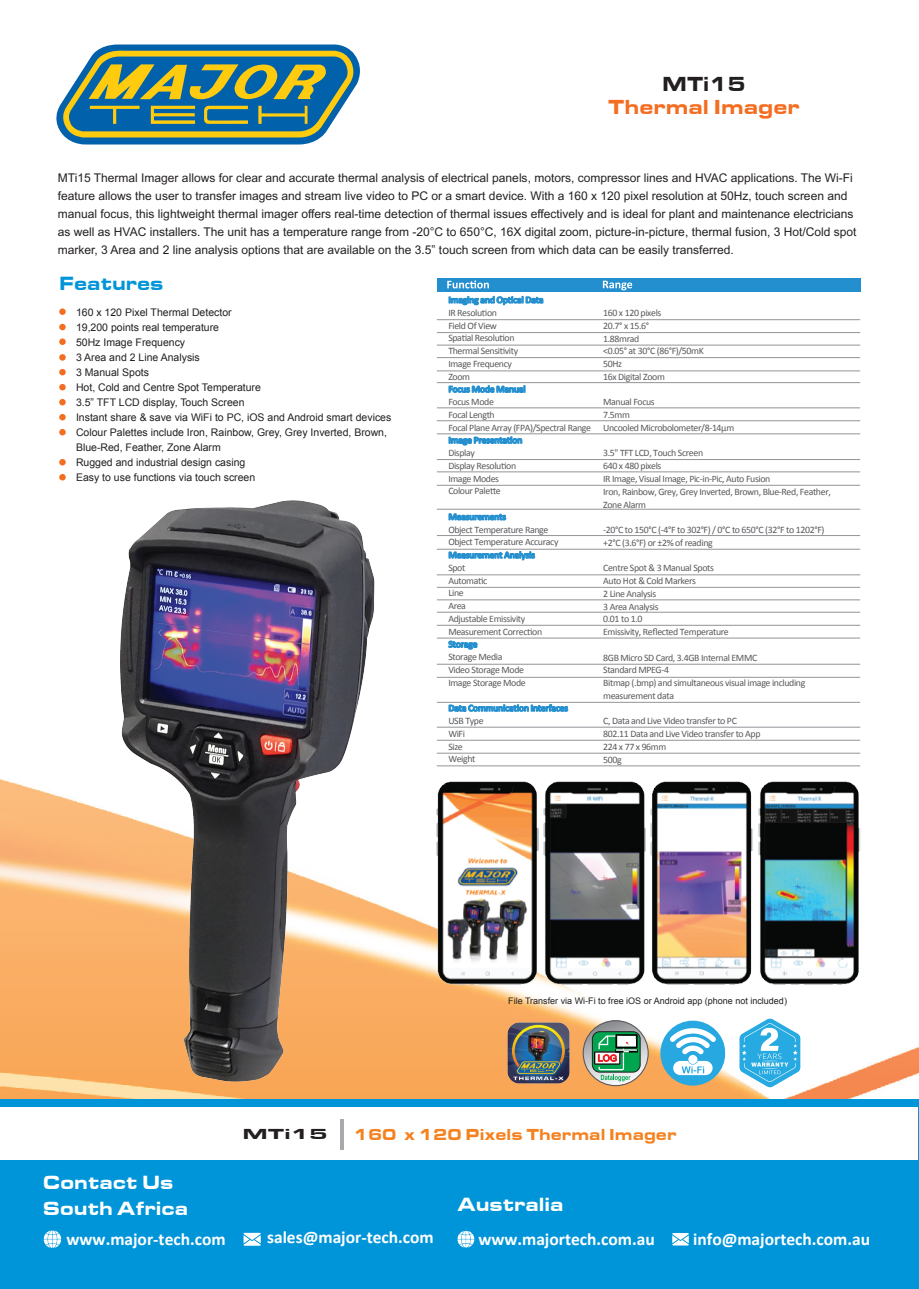
<style>
.page{position:relative;width:919px;height:1289px;background:#fff}
.page>*{position:absolute;margin:0;border:0;box-sizing:border-box;transform-origin:0 0}
.t1{font:21px "Eurostile T Blac Exte";color:#f36e21;scale:.91 1}
.t2{font:21px "Eurostile T Blac Exte";color:#231f20;scale:.91 1}
.t3{font:19.8px/26.5px "Eurostile T Blac Exte";color:#fff;scale:.9 1}
.t4{font:19.8px "Eurostile T Blac Exte";color:#0095d9;scale:.9 1}
.t5{font:700 17.4px "Calibri";color:#fff}
.t6{font:16.5px "Eurostile T Blac Exte";color:#f58220;scale:.91 1}
.t7{font:15px "Eurostile T Blac Exte";color:#231f20;scale:1.3 1}
.t8{font:12px/18px "Arial CE";color:#231f20}
.t9{font:10.5px/15px "Arial";color:#231f20}
.t10{font:9.9px/12.8px "Calibri";letter-spacing:-.035em;color:#58595b}
.t11{font:700 9.9px "Calibri";letter-spacing:-.035em;color:#238fcf}
.t12{font:9px "Arial";color:#231f20}
.s1{font-family:"Arial"}
</style>
<div class="page">
<img style="left:0;top:586px;width:918px;height:513px">
<svg style="left:56px;top:44px;width:304px;height:101px;background:#6a9384"></svg>
<div style="left:0;top:1099px;width:918px;height:189px;background:#0095d9"></div>
<div style="left:0;top:1106px;width:918px;height:53px;background:#fff"></div>
<svg style="left:43px;top:1230px;width:18px;height:18px"></svg>
<svg style="left:243px;top:1232px;width:18px;height:13px"></svg>
<svg style="left:672px;top:1233px;width:16px;height:12px"></svg>
<svg style="left:457px;top:1230px;width:17px;height:18px"></svg>
<hr style="left:340px;top:1119px;width:3px;height:31px;background:#a8a9ad">
<div style="left:59px;top:308px;width:7px;height:7px;background:#f36e21;border-radius:50%"></div>
<div style="left:59px;top:324px;width:7px;height:6px;background:#f36e21;border-radius:50%"></div>
<div style="left:59px;top:338px;width:7px;height:7px;background:#f36e21;border-radius:50%"></div>
<div style="left:59px;top:354px;width:7px;height:6px;background:#f36e21;border-radius:50%"></div>
<div style="left:59px;top:369px;width:7px;height:6px;background:#f36e21;border-radius:50%"></div>
<div style="left:59px;top:384px;width:7px;height:6px;background:#f36e21;border-radius:50%"></div>
<div style="left:59px;top:399px;width:7px;height:6px;background:#f36e21;border-radius:50%"></div>
<div style="left:59px;top:414px;width:7px;height:6px;background:#f36e21;border-radius:50%"></div>
<div style="left:59px;top:429px;width:7px;height:6px;background:#f36e21;border-radius:50%"></div>
<div style="left:59px;top:459px;width:7px;height:6px;background:#f36e21;border-radius:50%"></div>
<div style="left:59px;top:474px;width:7px;height:6px;background:#f36e21;border-radius:50%"></div>
<img style="left:55px;top:500px;width:380px;height:625px">
<div style="left:437px;top:278px;width:423px;height:14px;background:#248fce"></div>
<svg style="left:447px;top:280px;width:42px;height:8px"></svg>
<svg style="left:603px;top:281px;width:29px;height:9px"></svg>
<img style="left:429px;top:767px;width:436px;height:251px">
<hr style="left:437px;top:319px;width:423px;height:1px;background:#929497">
<svg style="left:448px;top:296px;width:95px;height:9px"></svg>
<svg style="left:448px;top:385px;width:77px;height:8px"></svg>
<svg style="left:448px;top:436px;width:74px;height:9px"></svg>
<svg style="left:448px;top:513px;width:58px;height:7px"></svg>
<svg style="left:448px;top:551px;width:87px;height:10px"></svg>
<svg style="left:448px;top:640px;width:29px;height:9px"></svg>
<svg style="left:448px;top:704px;width:120px;height:8px"></svg>
<hr style="left:437px;top:332px;width:423px;height:1px;background:#929497">
<hr style="left:437px;top:345px;width:423px;height:1px;background:#929497">
<hr style="left:437px;top:357px;width:423px;height:1px;background:#929497">
<hr style="left:437px;top:370px;width:423px;height:1px;background:#929497">
<hr style="left:437px;top:382px;width:423px;height:1px;background:#929497">
<hr style="left:437px;top:420px;width:423px;height:1px;background:#929497">
<hr style="left:437px;top:433px;width:423px;height:1px;background:#929497">
<hr style="left:437px;top:485px;width:423px;height:1px;background:#929497">
<hr style="left:437px;top:509px;width:423px;height:1px;background:#929497">
<hr style="left:437px;top:535px;width:423px;height:1px;background:#929497">
<hr style="left:437px;top:549px;width:423px;height:1px;background:#929497">
<hr style="left:437px;top:587px;width:423px;height:1px;background:#929497">
<hr style="left:437px;top:599px;width:423px;height:1px;background:#929497">
<hr style="left:437px;top:625px;width:423px;height:1px;background:#929497">
<hr style="left:437px;top:664px;width:423px;height:1px;background:#929497">
<hr style="left:437px;top:677px;width:423px;height:1px;background:#929497">
<hr style="left:437px;top:702px;width:423px;height:1px;background:#929497">
<hr style="left:437px;top:726px;width:423px;height:1px;background:#929497">
<hr style="left:437px;top:752px;width:423px;height:1px;background:#929497">
<hr style="left:437px;top:765px;width:423px;height:1px;background:#929497">
<hr style="left:437px;top:740px;width:423px;height:1px;background:#929497">
<hr style="left:437px;top:459px;width:423px;height:1px;background:#929497">
<hr style="left:437px;top:574px;width:423px;height:1px;background:#929497">
<hr style="left:437px;top:471px;width:423px;height:1px;background:#929497">
<hr style="left:437px;top:637px;width:423px;height:1px;background:#929497">
<hr style="left:437px;top:612px;width:423px;height:1px;background:#929497">
<hr style="left:437px;top:407px;width:423px;height:1px;background:#929497">
<svg style="left:660px;top:1020px;width:65px;height:65px"></svg>
<svg style="left:585px;top:1020px;width:63px;height:65px"></svg>
<div style="left:582px;top:1020px;width:66px;height:66px;border:1px solid #57585a;border-radius:50%"></div>
<img style="left:739px;top:1018px;width:61px;height:69px">
<img style="left:507px;top:1022px;width:62px;height:61px">
<h1 class="t2" style="left:662px;top:72px;width:93px">MTi15</h1>
<h1 class="t1" style="left:608px;top:95px;width:212px">Thermal Imager</h1>
<p class="t8" style="left:58px;top:169px;width:800px">MTi15 Thermal Imager allows for clear and accurate thermal analysis of electrical panels, motors, compressor lines and HVAC applications. The Wi-Fi feature allows the user to transfer images and stream live video to PC or a smart device. With a 160 x 120 pixel resolution at 50Hz, touch screen and manual focus, this lightweight thermal imager offers real-time detection of thermal issues effectively and is ideal for plant and maintenance electricians as well as HVAC installers. The unit has a temperature range from -20<span class="s1">°</span>C to 650<span class="s1">°</span>C, 16X digital zoom, picture-in-picture, thermal fusion, 3 Hot/Cold spot marker, 3 Area and 2 line analysis options that are available on the 3.5<span class="s1">”</span> touch screen from which data can be easily transferred.</p>
<h2 class="t4" style="left:59px;top:272px;width:117px">Features</h2>
<p class="t9" style="left:76px;top:305px;width:317px">160 x 120 Pixel Thermal Detector<br>19,200 points real temperature<br>50Hz Image Frequency<br>3 Area and 2 Line Analysis<br>3 Manual Spots<br>Hot, Cold and Centre Spot Temperature<br>3.5” TFT LCD display, Touch Screen<br>Instant share &amp; save via WiFi to PC, iOS and Android smart devices Colour Palettes include Iron, Rainbow, Grey, Grey Inverted, Brown, Blue-Red, Feather, Zone Alarm<br>Rugged and industrial design casing<br>Easy to use functions via touch screen</p>
<p class="t11" style="left:448px;top:293px;width:97px">Imaging and Optical Data</p>
<p class="t10" style="left:448px;top:306px;width:71px">IR Resolution<br>Field Of View<br>Spatial Resolution<br>Thermal Sensitivity<br>Image Frequency<br>Zoom</p>
<p class="t11" style="left:448px;top:383px;width:79px">Focus Mode Manual</p>
<p class="t10" style="left:448px;top:395px;width:144px">Focus Mode<br>Focal Length<br>Focal Plane Array (FPA)/Spectral Range</p>
<p class="t11" style="left:448px;top:434px;width:76px">Image Presentation</p>
<p class="t10" style="left:448px;top:446px;width:69px">Display<br>Display Resolution<br>Image Modes<br>Colour Palette</p>
<p class="t11" style="left:448px;top:510px;width:59px">Measurements</p>
<p class="t10" style="left:448px;top:522px;width:112px">Object Temperature Range<br>Object Temperature Accuracy</p>
<p class="t11" style="left:448px;top:548px;width:88px">Measurement Analysis</p>
<p class="t10" style="left:448px;top:561px;width:95px">Spot<br>Automatic<br>Line<br>Area<br>Adjustable Emissivity<br>Measurement Correction</p>
<p class="t11" style="left:448px;top:638px;width:31px">Storage</p>
<p class="t10" style="left:448px;top:650px;width:79px">Storage Media<br>Video Storage Mode<br>Image Storage Mode</p>
<p class="t11" style="left:448px;top:701px;width:121px">Data Communication Interfaces</p>
<p class="t10" style="left:448px;top:714px;width:37px">USB Type<br>WiFi<br>Size<br>Weight</p>
<p class="t10" style="left:603px;top:306px;width:102px">160 x 120 pixels<br>20.7° x 15.6°<br>1.88mrad<br>&lt;0.05° at 30°C (86°F)/50mK<br>50Hz<br>16x Digital Zoom</p>
<p class="t10" style="left:603px;top:395px;width:132px">Manual Focus<br>7.5mm<br>Uncooled Microbolometer/8-14μm</p>
<p class="t10" style="left:603px;top:446px;width:229px">3.5" TFT LCD, Touch Screen<br>640 x 480 pixels<br>IR Image, Visual Image, Pic-in-Pic, Auto Fusion<br>Iron, Rainbow, Grey, Grey Inverted, Brown, Blue-Red, Feather,<br>Zone Alarm</p>
<p class="t10" style="left:603px;top:523px;width:223px">-20°C to 150°C (-4°F to 302°F) / 0°C to 650°C (32°F to 1202°F) +2°C (3.6°F) or ±2% of reading</p>
<p class="t10" style="left:603px;top:561px;width:127px">Centre Spot &amp; 3 Manual Spots<br>Auto Hot &amp; Cold Markers<br>2 Line Analysis<br>3 Area Analysis<br>0.01 to 1.0<br>Emissivity, Reflected Temperature</p>
<p class="t10" style="left:603px;top:650px;width:204px">8GB Micro SD Card, 3.4GB Internal EMMC<br>Standard MPEG-4<br>Bitmap (.bmp) and simultaneous visual image including measurement data</p>
<p class="t10" style="left:603px;top:714px;width:159px">C, Data and Live Video transfer to PC<br>802.11 Data and Live Video transfer to App<br>224 x 77 x 96mm<br>500g</p>
<p class="t12" style="left:508px;top:995px;width:280px">File Transfer via Wi-Fi to free iOS or Android app (phone not included)</p>
<h2 class="t3" style="left:43px;top:1168px;width:163px">Contact Us<br>South Africa</h2>
<h3 class="t7" style="left:242px;top:1125px;width:67px">MTi15</h3>
<h3 class="t6" style="left:354px;top:1124px;width:356px">160 x 120 Pixels Thermal Imager</h3>
<h2 class="t3" style="left:457px;top:1190px;width:119px">Australia</h2>
<h3 class="t5" style="left:67px;top:1227px;width:161px">www.major-tech.com</h3>
<h3 class="t5" style="left:267px;top:1226px;width:168px">sales@major-tech.com</h3>
<h3 class="t5" style="left:478px;top:1227px;width:178px">www.majortech.com.au</h3>
<h3 class="t5" style="left:693px;top:1227px;width:178px">info@majortech.com.au</h3>
</div>
